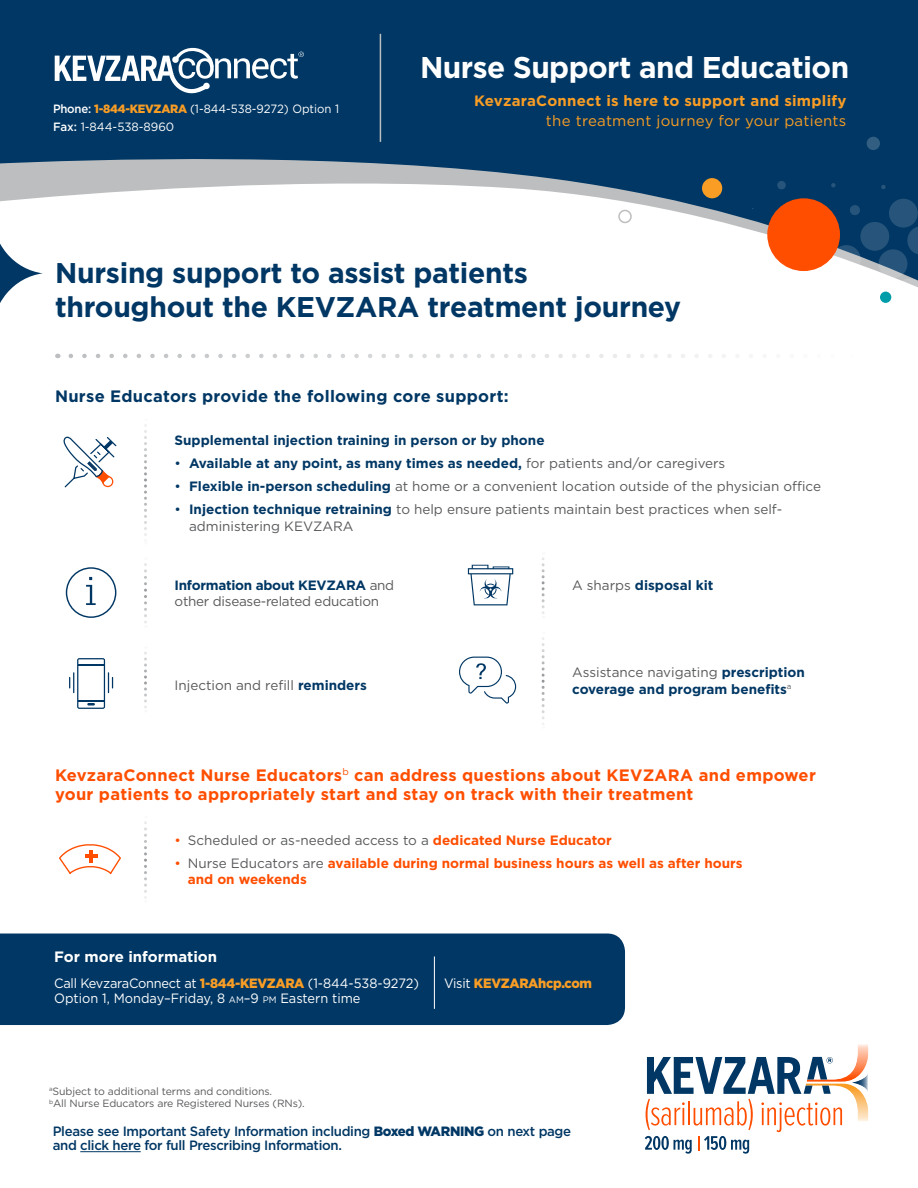
<style>
.page{position:relative;width:918px;height:1188px;background:#fff}
.page>*{position:absolute;margin:0;border:0;box-sizing:border-box;transform-origin:0 0}
.t1{font:700 30px "Gotham";letter-spacing:-.02em;color:#fff}
.t2{font:700 28.5px/34.5px "Gotham";letter-spacing:-.01em;color:#003764}
.t3{font:700 16.5px/19.5px "Gotham";letter-spacing:.015em;color:#ff4e00}
.t4{font:700 16.5px "Gotham";letter-spacing:.015em;color:#003764}
.t5{font:700 15px "Gotham";letter-spacing:.015em;color:#f99d25}
.t6{font:15px "Gotham";letter-spacing:.015em;color:#f99d25}
.t7{font:700 15px "Gotham";color:#fff}
.t8{font:13.5px/16.2px "Gotham";color:#58595b}
.t9{font:700 13.5px/16.2px "Gotham";color:#003764}
.t10{font:500 13.5px/14.2px "Gotham";letter-spacing:-.025em;color:#003764}
.t11{font:13.5px/15px "Gotham";letter-spacing:-.01em;color:#fff;scale:.95 1}
.t12{font:700 13.5px/16.5px "Gotham";color:#ff4e00}
.t13{font:13.5px "Gotham";letter-spacing:-.02em;color:#58595b}
.t14{font:700 13.5px "Gotham";letter-spacing:-.02em;color:#003764}
.t15{font:900 13.5px "Gotham";letter-spacing:-.02em;color:#f99d25;scale:.95 1}
.t16{font:12px/18px "Gotham";color:#fff;scale:.95 1}
.t17{font:10.5px/12.6px "Gotham";letter-spacing:-.01em;color:#58595b}
.s1{font-weight:500}
.s2{font-weight:900;color:#f99d25}
.s3{font-weight:400}
.s4{font-weight:400;color:#58595b}
.s5{color:#003764}
.s6{font-weight:700;color:#003764}
.s7{color:#ff4e00}
.s8{font-weight:700;color:#ff4e00}
.s9{font-size:9.45px}
.s10{font-weight:400;color:#fff}
.s11{font-weight:900}
</style>
<div class="page">
<svg style="left:645px;top:1044px;width:223px;height:110px"></svg>
<hr style="left:80px;top:1151px;width:61px;height:1px;background:#003764">
<svg style="left:63px;top:437px;width:53px;height:50px"></svg>
<svg style="left:144px;top:424px;width:3px;height:112px"></svg>
<svg style="left:69px;top:658px;width:44px;height:51px"></svg>
<svg style="left:144px;top:652px;width:3px;height:56px"></svg>
<svg style="left:468px;top:565px;width:45px;height:40px"></svg>
<svg style="left:542px;top:557px;width:3px;height:57px"></svg>
<svg style="left:66px;top:567px;width:50px;height:51px"></svg>
<svg style="left:144px;top:563px;width:3px;height:61px"></svg>
<svg style="left:459px;top:657px;width:57px;height:47px"></svg>
<svg style="left:542px;top:637px;width:3px;height:88px"></svg>
<svg style="left:71px;top:354px;width:668px;height:4px"></svg>
<svg style="left:0;top:0;width:918px;height:303px;fill:#003764"></svg>
<svg style="left:55px;top:46px;width:249px;height:47px"></svg>
<svg style="left:683px;top:247px;width:91px;height:56px"></svg>
<svg style="left:696px;top:209px;width:5px;height:5px"></svg>
<svg style="left:680px;top:181px;width:3px;height:23px"></svg>
<svg style="left:777px;top:180px;width:9px;height:10px"></svg>
<svg style="left:831px;top:183px;width:5px;height:5px"></svg>
<svg style="left:785px;top:197px;width:133px;height:106px"></svg>
<svg style="left:881px;top:184px;width:5px;height:6px"></svg>
<div style="left:767px;top:198px;width:73px;height:73px;background:#ff4e00;border-radius:50%"></div>
<div style="left:618px;top:210px;width:14px;height:13px;border:2px solid #bcbec0;border-radius:50%"></div>
<div style="left:702px;top:178px;width:20px;height:20px;background:#f99d25;border-radius:50%"></div>
<div style="left:867px;top:137px;width:13px;height:13px;background:#325e82;border-radius:50%"></div>
<div style="left:880px;top:292px;width:11px;height:11px;background:#009da9;border-radius:50%"></div>
<hr style="left:380px;top:34px;width:1px;height:108px;background:#bcbec0">
<div style="left:0;top:934px;width:625px;height:91px;background:#003764"></div>
<hr style="left:434px;top:956px;width:1px;height:53px;background:#fff">
<svg style="left:59px;top:844px;width:62px;height:30px"></svg>
<hr style="left:85px;top:854px;width:12px;height:4px;background:#ff4e00">
<hr style="left:89px;top:850px;width:4px;height:12px;background:#ff4e00">
<svg style="left:144px;top:821px;width:3px;height:78px"></svg>
<p class="t16" style="left:53px;top:100px;width:303px"><span class="s1">Phone:</span> <span class="s2">1-844-KEVZARA</span> (1-844-538-9272) Option 1<br><span class="s1">Fax:</span> 1-844-538-8960</p>
<h1 class="t1" style="left:420px;top:47px;width:431px">Nurse Support and Education</h1>
<p class="t5" style="left:474px;top:91px;width:374px">KevzaraConnect is here to support and simplify</p>
<p class="t6" style="left:546px;top:111px;width:302px">the treatment journey for your patients</p>
<h2 class="t2" style="left:55px;top:255px;width:628px">Nursing support to assist patients throughout the KEVZARA treatment journey</h2>
<p class="t4" style="left:55px;top:386px;width:455px">Nurse Educators provide the following core support:</p>
<p class="t9" style="left:175px;top:432px;width:372px">Supplemental injection training in person or by phone</p>
<p class="t9" style="left:175px;top:455px;width:552px"><span class="s3">•</span> Available at any point, as many times as needed, <span class="s4">for patients and/or caregivers</span></p>
<p class="t8" style="left:175px;top:478px;width:648px"><span class="s5">•</span> <span class="s6">Flexible in-person scheduling</span> at home or a convenient location outside of the physician office</p>
<p class="t8" style="left:189px;top:501px;width:595px;text-indent:-15px"><span class="s5">•</span> <span class="s6">Injection technique retraining</span> to help ensure patients maintain best practices when self&shy;administering KEVZARA</p>
<p class="t14" style="left:175px;top:576px;width:221px">Information about KEVZARA <span class="s4">and</span></p>
<p class="t9" style="left:572px;top:578px;width:143px"><span class="s4">A sharps</span> disposal kit</p>
<p class="t13" style="left:175px;top:593px;width:206px">other disease-related education</p>
<p class="t8" style="left:175px;top:676px;width:194px">Injection and refill <span class="s6">reminders</span></p>
<p class="t9" style="left:572px;top:664px;width:234px"><span class="s4">Assistance navigating</span> prescription coverage and program benefits<sup>a</sup></p>
<p class="t3" style="left:55px;top:765px;width:762px">KevzaraConnect Nurse Educators<sup>b</sup> can address questions about KEVZARA and empower your patients to appropriately start and stay on track with their treatment</p>
<p class="t8" style="left:175px;top:832px;width:439px"><span class="s7">•</span> Scheduled or as-needed access to a <span class="s8">dedicated Nurse Educator</span></p>
<p class="t12" style="left:188px;top:855px;width:556px;text-indent:-13px"><span class="s3">•</span> <span class="s4">Nurse Educators are</span> available during normal business hours as well as after hours and on weekends</p>
<p class="t7" style="left:54px;top:947px;width:165px">For more information</p>
<p class="t11" style="left:54px;top:976px;width:386px">Call KevzaraConnect at <span class="s2">1-844-KEVZARA</span> (1-844-538-9272)<br>Option 1, Monday–Friday, 8 <span class="s9">AM</span>–9 <span class="s9">PM</span> Eastern time</p>
<p class="t15" style="left:444px;top:974px;width:157px"><span class="s10">Visit</span> KEVZARAhcp.com</p>
<p class="t17" style="left:49px;top:1085px;width:257px"><sup>a</sup>Subject to additional terms and conditions.<br><sup>b</sup>All Nurse Educators are Registered Nurses (RNs).</p>
<p class="t10" style="left:53px;top:1124px;width:520px">Please see Important Safety Information including <span class="s11">Boxed WARNING</span> on next page and click here for full Prescribing Information.</p>
</div>
